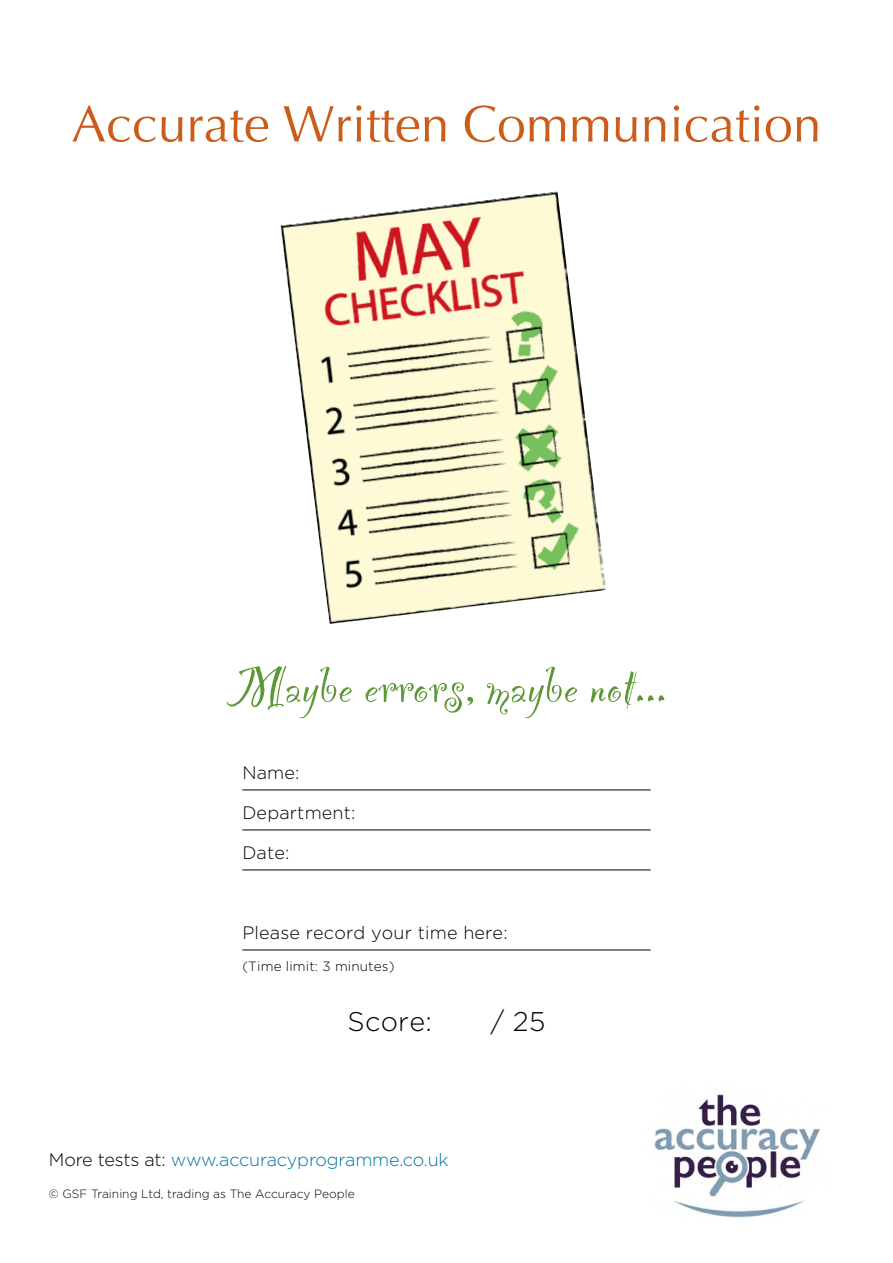
<style>
.page{position:relative;width:893px;height:1263px;background:#fff}
.page>*{position:absolute;margin:0;border:0;box-sizing:border-box;transform-origin:0 0}
.t1{font:64.5px "Party Let Plain";color:#5c9833}
.t2{font:51.6px "Optima";color:#cb5c1a}
.t3{font:300 27px "Gotham";letter-spacing:.01em;color:#000}
.t4{font:300 18px "Gotham";letter-spacing:.01em;color:#000}
.t5{font:300 18px "Gotham";letter-spacing:-.01em;color:#00779f}
.t6{font:300 13.5px "Gotham";letter-spacing:.01em;color:#000}
.t7{font:300 12px "Gotham";color:#000}
.s1{color:#000}
</style>
<div class="page">
<img style="left:281px;top:192px;width:325px;height:432px">
<hr style="left:242px;top:789px;width:409px;height:1px;background:#000">
<hr style="left:242px;top:829px;width:409px;height:1px;background:#000">
<hr style="left:242px;top:869px;width:409px;height:1px;background:#000">
<hr style="left:242px;top:949px;width:409px;height:1px;background:#000">
<img style="left:654px;top:1094px;width:166px;height:124px">
<h2 class="t2" style="left:72px;top:94px;width:751px">Accurate Written Communication</h2>
<h1 class="t1" style="left:227px;top:641px;width:442px">Maybe errors, maybe not...</h1>
<p class="t4" style="left:242px;top:761px;width:59px">Name:</p>
<p class="t4" style="left:242px;top:801px;width:115px">Department:</p>
<p class="t4" style="left:242px;top:841px;width:49px">Date:</p>
<p class="t4" style="left:242px;top:921px;width:267px">Please record your time here:</p>
<p class="t6" style="left:242px;top:958px;width:154px">(Time limit: 3 minutes)</p>
<h3 class="t3" style="left:348px;top:1004px;width:86px">Score:</h3>
<h3 class="t3" style="left:491px;top:1004px;width:56px">/ 25</h3>
<p class="t5" style="left:49px;top:1149px;width:401px"><span class="s1">More tests at:</span> www.accuracyprogramme.co.uk</p>
<p class="t7" style="left:49px;top:1186px;width:307px">© GSF Training Ltd, trading as The Accuracy People</p>
</div>
